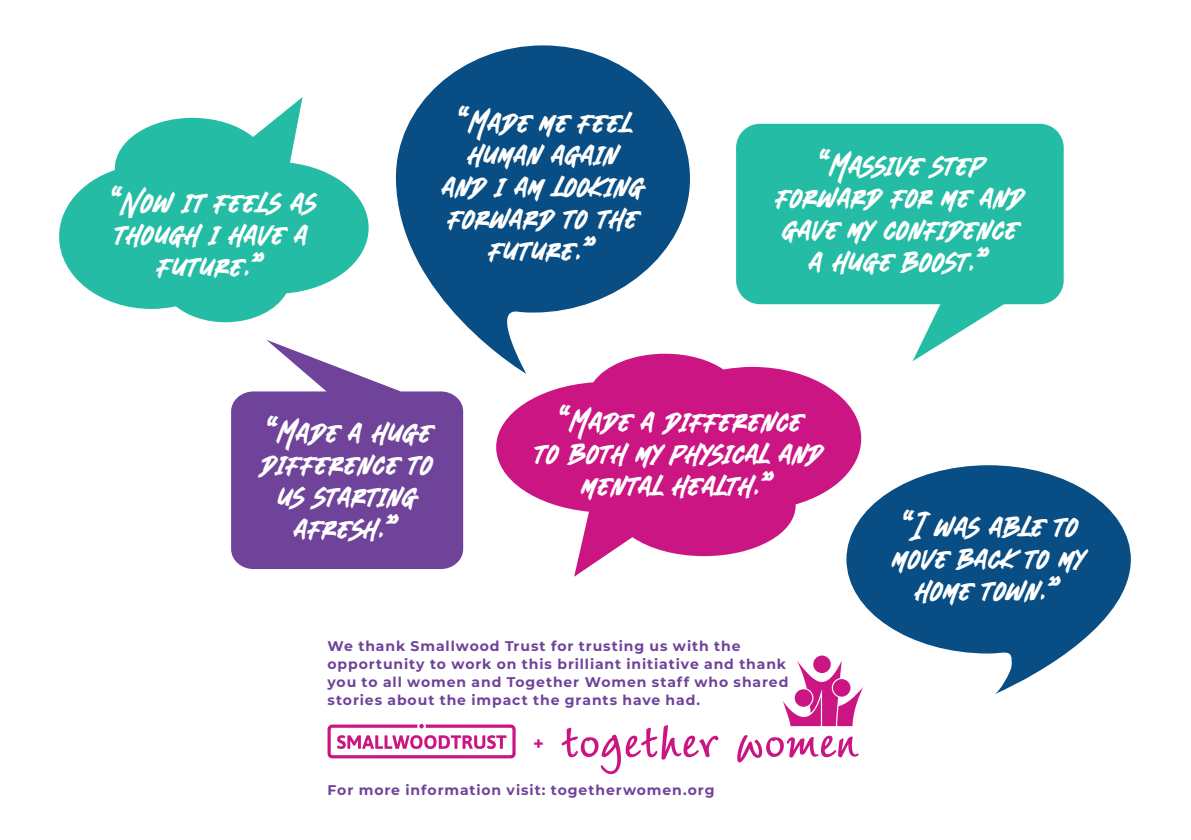
<style>
.page{position:relative;width:1191px;height:840px;background:#fff}
.page>*{position:absolute;margin:0;border:0;box-sizing:border-box;transform-origin:0 0}
.t1{font:36px/32px "Blank River";letter-spacing:.035em;color:#fff;text-align:center}
.t2{font:700 18.2px "Montserrat";color:#cb1583}
.t3{font:700 14px/18px "Montserrat";letter-spacing:.065em;color:#6f439a}
</style>
<div class="page">
<svg style="left:737px;top:735px;width:121px;height:27px"></svg>
<svg style="left:561px;top:725px;width:157px;height:49px"></svg>
<svg style="left:813px;top:655px;width:17px;height:17px"></svg>
<svg style="left:783px;top:660px;width:78px;height:65px"></svg>
<svg style="left:327px;top:723px;width:188px;height:35px"></svg>
<svg style="left:736px;top:124px;width:327px;height:237px;fill:#24bca4"></svg>
<svg style="left:846px;top:465px;width:284px;height:229px;fill:#084d83"></svg>
<svg style="left:395px;top:45px;width:295px;height:308px;fill:#084d83"></svg>
<svg style="left:231px;top:339px;width:232px;height:229px;fill:#6f439a"></svg>
<svg style="left:496px;top:353px;width:365px;height:223px;fill:#cb1583"></svg>
<svg style="left:59px;top:97px;width:310px;height:225px;fill:#24bca4"></svg>
<p class="t1" style="left:107px;top:189px;width:210px">“Now it feels as though i have a future.”</p>
<p class="t1" style="left:442px;top:108px;width:202px">“Made me feel human again and i am looking forward to the future.”</p>
<p class="t1" style="left:776px;top:152px;width:249px">“Massive step forward for me and gave my confidence a huge boost.”</p>
<p class="t1" style="left:262px;top:419px;width:172px">“Made a huge difference to us starting afresh.”</p>
<p class="t1" style="left:535px;top:408px;width:289px">“Made a difference<br>to both my physical and mental health.”</p>
<p class="t3" style="left:327px;top:636px;width:462px">We thank Smallwood Trust for trusting us with the opportunity to work on this brilliant initiative and thank you to all women and Together Women staff who shared stories about the impact the grants have had.</p>
<p class="t2" style="left:533px;top:730px;width:12px">+</p>
<p class="t3" style="left:327px;top:779px;width:388px">For more information visit: togetherwomen.org</p>
<p class="t1" style="left:893px;top:513px;width:192px">“I was able to move back to my home town.”</p>
</div>
